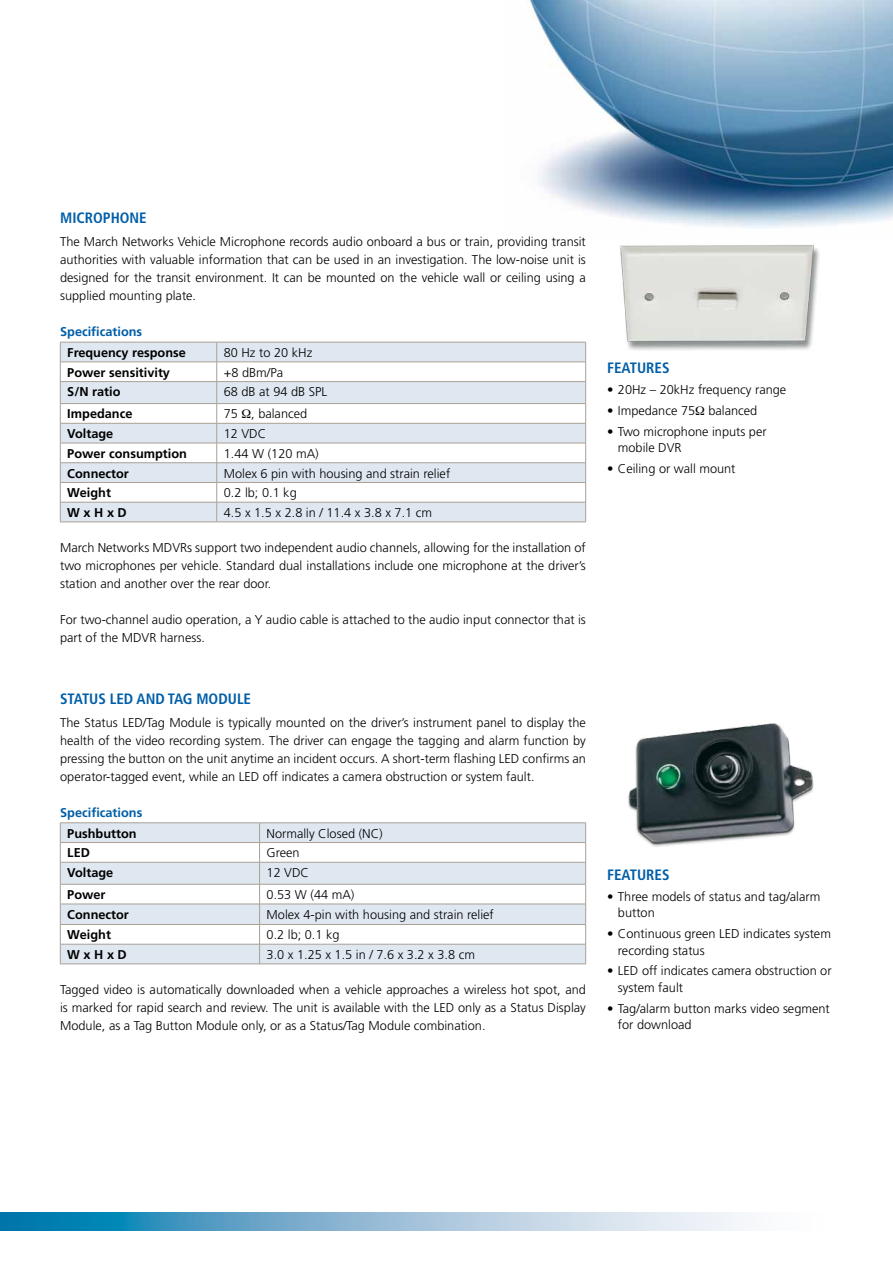
<style>
.page{position:relative;width:893px;height:1263px;background:#fff}
.page>*{position:absolute;margin:0;border:0;box-sizing:border-box;transform-origin:0 0}
.t1{font:700 condensed 15px "Frutiger";color:#005ea8}
.t2{font:300 12.75px/18px "Frutiger";color:#000}
.t3{font:700 12.75px "Frutiger";color:#000}
.t4{font:700 12.75px "Frutiger";color:#005ea8}
</style>
<div class="page">
<img style="left:529px;top:0;width:364px;height:228px">
<svg style="left:0;top:1213px;width:744px;height:18px;background:#84b8d4"></svg>
<svg style="left:61px;top:343px;width:524px;height:179px;fill:#dfe8f1"></svg>
<hr style="left:60px;top:342px;width:157px;height:1px;background:#aaa096">
<hr style="left:217px;top:342px;width:369px;height:1px;background:#aaa096">
<hr style="left:60px;top:362px;width:157px;height:1px;background:#aaa096">
<hr style="left:217px;top:362px;width:369px;height:1px;background:#aaa096">
<hr style="left:60px;top:381px;width:157px;height:1px;background:#aaa096">
<hr style="left:217px;top:381px;width:369px;height:1px;background:#aaa096">
<hr style="left:60px;top:403px;width:157px;height:1px;background:#aaa096">
<hr style="left:217px;top:403px;width:369px;height:1px;background:#aaa096">
<hr style="left:60px;top:423px;width:157px;height:1px;background:#aaa096">
<hr style="left:217px;top:423px;width:369px;height:1px;background:#aaa096">
<hr style="left:60px;top:443px;width:157px;height:1px;background:#aaa096">
<hr style="left:217px;top:443px;width:369px;height:1px;background:#aaa096">
<hr style="left:60px;top:462px;width:157px;height:1px;background:#aaa096">
<hr style="left:217px;top:462px;width:369px;height:1px;background:#aaa096">
<hr style="left:60px;top:482px;width:157px;height:1px;background:#aaa096">
<hr style="left:217px;top:482px;width:369px;height:1px;background:#aaa096">
<hr style="left:60px;top:502px;width:157px;height:1px;background:#aaa096">
<svg style="left:60px;top:342px;width:1px;height:180px"></svg>
<hr style="left:217px;top:502px;width:369px;height:1px;background:#aaa096">
<svg style="left:216px;top:342px;width:1px;height:180px"></svg>
<svg style="left:585px;top:342px;width:1px;height:180px"></svg>
<hr style="left:60px;top:522px;width:157px;height:1px;background:#aaa096">
<hr style="left:217px;top:522px;width:369px;height:1px;background:#aaa096">
<svg style="left:61px;top:823px;width:524px;height:141px;fill:#dfe8f1"></svg>
<hr style="left:60px;top:822px;width:200px;height:1px;background:#aaa096">
<hr style="left:260px;top:822px;width:326px;height:1px;background:#aaa096">
<hr style="left:60px;top:842px;width:200px;height:1px;background:#aaa096">
<hr style="left:260px;top:842px;width:326px;height:1px;background:#aaa096">
<hr style="left:60px;top:862px;width:200px;height:1px;background:#aaa096">
<hr style="left:260px;top:862px;width:326px;height:1px;background:#aaa096">
<hr style="left:60px;top:884px;width:200px;height:1px;background:#aaa096">
<hr style="left:260px;top:884px;width:326px;height:1px;background:#aaa096">
<hr style="left:60px;top:904px;width:200px;height:1px;background:#aaa096">
<hr style="left:260px;top:904px;width:326px;height:1px;background:#aaa096">
<hr style="left:60px;top:924px;width:200px;height:1px;background:#aaa096">
<hr style="left:260px;top:924px;width:326px;height:1px;background:#aaa096">
<hr style="left:60px;top:944px;width:200px;height:1px;background:#aaa096">
<svg style="left:60px;top:823px;width:1px;height:141px"></svg>
<hr style="left:260px;top:944px;width:326px;height:1px;background:#aaa096">
<svg style="left:259px;top:823px;width:1px;height:141px"></svg>
<svg style="left:585px;top:823px;width:1px;height:141px"></svg>
<hr style="left:60px;top:964px;width:200px;height:1px;background:#aaa096">
<hr style="left:260px;top:964px;width:326px;height:1px;background:#aaa096">
<img style="left:627px;top:723px;width:187px;height:124px">
<img style="left:620px;top:244px;width:200px;height:106px">
<svg style="left:242px;top:410px;width:9px;height:8px"></svg>
<p class="t1" style="left:60px;top:209px;width:88px">MICROPHONE</p>
<p class="t2" style="left:60px;top:232px;width:527px;text-align:justify">The March Networks Vehicle Microphone records audio onboard a bus or train, providing transit authorities with valuable information that can be used in an investigation. The low-noise unit is designed for the transit environment. It can be mounted on the vehicle wall or ceiling using a supplied mounting plate.</p>
<p class="t4" style="left:60px;top:324px;width:84px">Specifications</p>
<p class="t3" style="left:67px;top:345px;width:120px">Frequency response</p>
<p class="t2" style="left:224px;top:344px;width:90px">80 Hz to 20 kHz</p>
<p class="t3" style="left:67px;top:365px;width:104px">Power sensitivity</p>
<p class="t2" style="left:224px;top:363px;width:61px">+8 dBm/Pa</p>
<p class="t3" style="left:67px;top:384px;width:55px">S/N ratio</p>
<p class="t2" style="left:224px;top:383px;width:105px">68 dB at 94 dB SPL</p>
<p class="t3" style="left:67px;top:406px;width:67px">Impedance</p>
<p class="t2" style="left:224px;top:405px;width:85px">75 , balanced</p>
<p class="t3" style="left:67px;top:426px;width:48px">Voltage</p>
<p class="t2" style="left:224px;top:425px;width:44px">12 VDC</p>
<p class="t3" style="left:67px;top:446px;width:121px">Power consumption</p>
<p class="t2" style="left:224px;top:444px;width:96px">1.44 W (120 mA)</p>
<p class="t3" style="left:67px;top:466px;width:63px">Connector</p>
<p class="t2" style="left:224px;top:464px;width:228px">Molex 6 pin with housing and strain relief</p>
<p class="t3" style="left:67px;top:485px;width:45px">Weight</p>
<p class="t2" style="left:224px;top:484px;width:75px">0.2 lb; 0.1 kg</p>
<p class="t3" style="left:67px;top:505px;width:61px">W x H x D</p>
<p class="t2" style="left:224px;top:504px;width:210px">4.5 x 1.5 x 2.8 in / 11.4 x 3.8 x 7.1 cm</p>
<p class="t2" style="left:60px;top:539px;width:527px;text-align:justify">March Networks MDVRs support two independent audio channels, allowing for the installation of two microphones per vehicle. Standard dual installations include one microphone at the driver’s station and another over the rear door.</p>
<p class="t2" style="left:60px;top:611px;width:527px">For two-channel audio operation, a Y audio cable is attached to the audio input connector that is part of the MDVR harness.</p>
<p class="t1" style="left:60px;top:690px;width:59px">STATUS LED</p>
<p class="t1" style="left:137px;top:690px;width:116px">AND TAG MODULE</p>
<p class="t2" style="left:60px;top:713px;width:527px;text-align:justify">The Status LED/Tag Module is typically mounted on the driver’s instrument panel to display the health of the video recording system. The driver can engage the tagging and alarm function by pressing the button on the unit anytime an incident occurs. A short-term flashing LED confirms an operator-tagged event, while an LED off indicates a camera obstruction or system fault.</p>
<p class="t4" style="left:60px;top:805px;width:84px">Specifications</p>
<p class="t3" style="left:67px;top:826px;width:71px">Pushbutton</p>
<p class="t2" style="left:267px;top:824px;width:118px">Normally Closed (NC)</p>
<p class="t3" style="left:67px;top:845px;width:24px">LED</p>
<p class="t2" style="left:267px;top:844px;width:35px">Green</p>
<p class="t3" style="left:67px;top:865px;width:48px">Voltage</p>
<p class="t2" style="left:267px;top:864px;width:44px">12 VDC</p>
<p class="t3" style="left:67px;top:887px;width:40px">Power</p>
<p class="t2" style="left:267px;top:886px;width:89px">0.53 W (44 mA)</p>
<p class="t3" style="left:67px;top:907px;width:63px">Connector</p>
<p class="t2" style="left:267px;top:905px;width:229px">Molex 4-pin with housing and strain relief</p>
<p class="t3" style="left:67px;top:927px;width:45px">Weight</p>
<p class="t2" style="left:267px;top:926px;width:75px">0.2 lb; 0.1 kg</p>
<p class="t3" style="left:67px;top:947px;width:61px">W x H x D</p>
<p class="t2" style="left:267px;top:945px;width:210px">3.0 x 1.25 x 1.5 in / 7.6 x 3.2 x 3.8 cm</p>
<p class="t2" style="left:60px;top:981px;width:527px;text-align:justify">Tagged video is automatically downloaded when a vehicle approaches a wireless hot spot, and is marked for rapid search and review. The unit is available with the LED only as a Status Display Module, as a Tag Button Module only, or as a Status/Tag Module combination.</p>
<p class="t1" style="left:607px;top:359px;width:64px">FEATURES</p>
<p class="t2" style="left:607px;top:381px;width:181px">• 20Hz – 20kHz frequency range</p>
<p class="t2" style="left:607px;top:402px;width:152px">• Impedance 75 balanced</p>
<p class="t2" style="left:618px;top:423px;width:150px;line-height:16.5px;text-indent:-11px">• Two microphone inputs per mobile DVR</p>
<p class="t2" style="left:607px;top:460px;width:130px">• Ceiling or wall mount</p>
<p class="t1" style="left:607px;top:866px;width:64px">FEATURES</p>
<p class="t2" style="left:618px;top:888px;width:204px;line-height:16.5px;text-indent:-11px">• Three models of status and tag/alarm button</p>
<p class="t2" style="left:618px;top:925px;width:215px;line-height:16.5px;text-indent:-11px">• Continuous green LED indicates system recording status</p>
<p class="t2" style="left:618px;top:963px;width:215px;line-height:16.5px;text-indent:-11px">• LED off indicates camera obstruction or system fault</p>
<p class="t2" style="left:618px;top:1000px;width:213px;line-height:16.5px;text-indent:-11px">• Tag/alarm button marks video segment for download</p>
</div>
